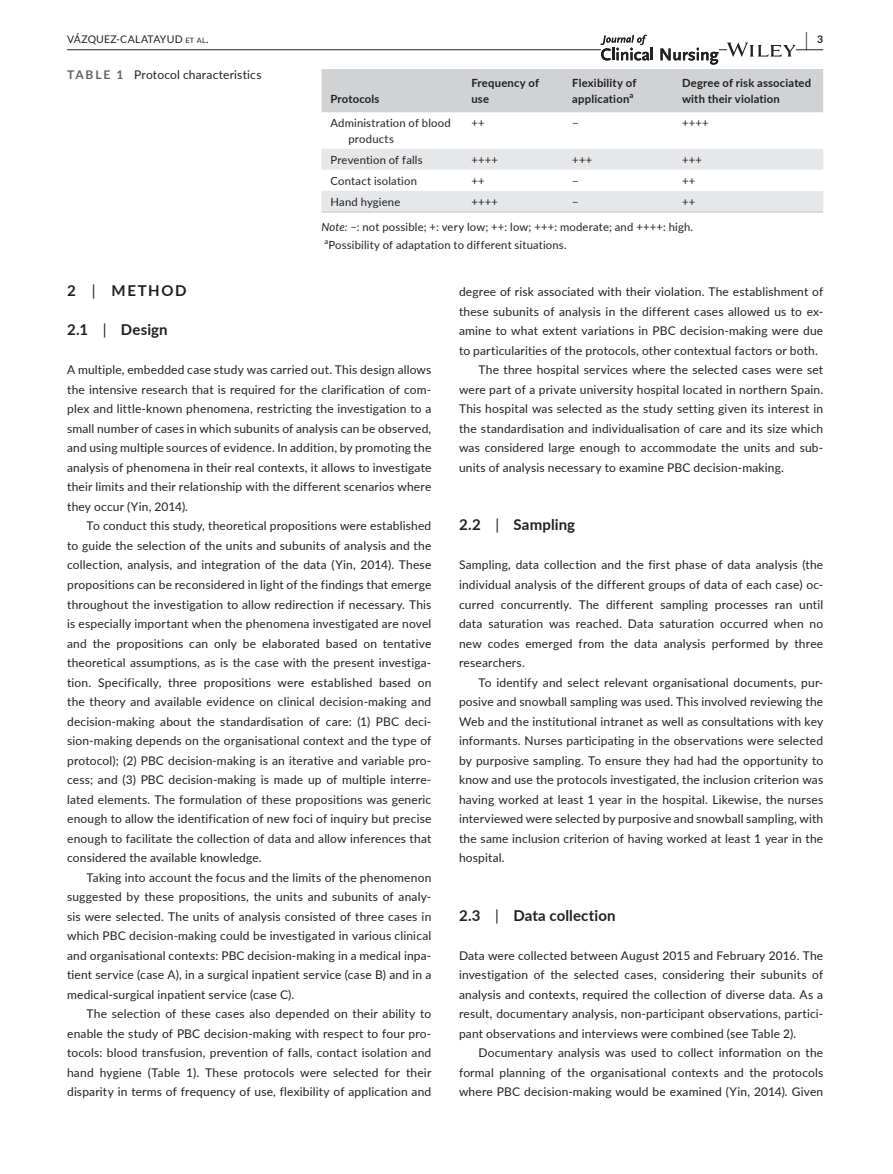
<style>
.page{position:relative;width:893px;height:1174px;background:#fff}
.page>*{position:absolute;margin:0;border:0;box-sizing:border-box;transform-origin:0 0}
.t1{font:700 19.5px "Lato";color:#231f20;scale:.43 1}
.t2{font:700 15px "Lato";letter-spacing:.01em;color:#231f20}
.t3{font:12px/19.5px "Lato";letter-spacing:.015em;color:#231f20;text-align:justify}
.t4{font:11.25px/15.8px "Lato";letter-spacing:.015em;color:#231f20}
.t5{font:700 11.25px/15.8px "Lato";letter-spacing:.015em;color:#231f20}
.t6{font:10.5px "Lato";letter-spacing:.02em;color:#231f20}
.t7{font:700 7.8px "Lato";color:#231f20}
.t8{font:7.8px "Lato";color:#231f20}
.s1{font-size:7.35px}
.s2{font-weight:700;color:#636366}
.s3{font-style:italic}
.s4{font-weight:400}
</style>
<div class="page">
<hr style="left:67px;top:49px;width:756px;height:1px;background:#231f20">
<svg style="left:321px;top:35px;width:502px;height:77px"></svg>
<svg style="left:321px;top:149px;width:502px;height:62px"></svg>
<hr style="left:321px;top:211px;width:141px;height:2px;background:#d1d2d4">
<hr style="left:462px;top:211px;width:101px;height:2px;background:#d1d2d4">
<hr style="left:563px;top:211px;width:110px;height:2px;background:#d1d2d4">
<hr style="left:673px;top:211px;width:150px;height:2px;background:#d1d2d4">
<p class="t6" style="left:67px;top:32px;width:143px">VÁZQUEZ-CALATAYUD <span class="s1">et al</span> .</p>
<h1 class="t1" style="left:805px;top:25px;width:43px">| <sup>3</sup></h1>
<p class="t3" style="left:67px;top:64px;width:196px"><span class="s2">TABLE 1</span> Protocol characteristics</p>
<p class="t5" style="left:330px;top:91px;width:51px">Protocols</p>
<p class="t5" style="left:471px;top:75px;width:69px">Frequency of use</p>
<p class="t5" style="left:572px;top:75px;width:66px">Flexibility of application</p>
<p class="t7" style="left:630px;top:89px;width:5px">a</p>
<p class="t5" style="left:682px;top:75px;width:131px">Degree of risk associated with their violation</p>
<p class="t4" style="left:348px;top:115px;width:104px;text-indent:-18px">Administration of blood products</p>
<p class="t4" style="left:471px;top:115px;width:15px">++</p>
<p class="t4" style="left:572px;top:115px;width:8px">−</p>
<p class="t4" style="left:682px;top:115px;width:28px">++++</p>
<p class="t4" style="left:330px;top:151px;width:94px">Prevention of falls</p>
<p class="t4" style="left:471px;top:151px;width:28px">++++</p>
<p class="t4" style="left:572px;top:151px;width:21px">+++</p>
<p class="t4" style="left:682px;top:151px;width:21px">+++</p>
<p class="t4" style="left:330px;top:172px;width:88px">Contact isolation</p>
<p class="t4" style="left:471px;top:172px;width:15px">++</p>
<p class="t4" style="left:572px;top:172px;width:8px">−</p>
<p class="t4" style="left:682px;top:172px;width:15px">++</p>
<p class="t4" style="left:330px;top:193px;width:71px">Hand hygiene</p>
<p class="t4" style="left:471px;top:193px;width:28px">++++</p>
<p class="t4" style="left:572px;top:193px;width:8px">−</p>
<p class="t4" style="left:682px;top:193px;width:15px">++</p>
<p class="t4" style="left:321px;top:218px;width:373px"><span class="s3">Note:</span> −: not possible; +: very low; ++: low; +++: moderate; and ++++: high.</p>
<p class="t8" style="left:324px;top:235px;width:5px">a</p>
<p class="t4" style="left:328px;top:236px;width:240px">Possibility of adaptation to different situations.</p>
<p class="t2" style="left:67px;top:280px;width:121px">2 <span class="s4">|</span> METHOD</p>
<p class="t2" style="left:67px;top:319px;width:102px">2.1 <span class="s4">|</span> Design</p>
<p class="t3" style="left:67px;top:360px;width:366px">A multiple, embedded case study was carried out. This design allows the intensive research that is required for the clarification of com&shy;plex and little-known phenomena, restricting the investigation to a small number of cases in which subunits of analysis can be observed, and using multiple sources of evidence. In addition, by promoting the analysis of phenomena in their real contexts, it allows to investigate their limits and their relationship with the different scenarios where they occur (Yin, 2014).</p>
<p class="t3" style="left:67px;top:516px;width:366px;text-indent:20px">To conduct this study, theoretical propositions were established to guide the selection of the units and subunits of analysis and the collection, analysis, and integration of the data (Yin, 2014). These propositions can be reconsidered in light of the findings that emerge throughout the investigation to allow redirection if necessary. This is especially important when the phenomena investigated are novel and the propositions can only be elaborated based on tentative theoretical assumptions, as is the case with the present investiga&shy;tion. Specifically, three propositions were established based on the theory and available evidence on clinical decision-making and decision-making about the standardisation of care: (1) PBC deci&shy;sion-making depends on the organisational context and the type of protocol); (2) PBC decision-making is an iterative and variable pro&shy;cess; and (3) PBC decision-making is made up of multiple interre&shy;lated elements. The formulation of these propositions was generic enough to allow the identification of new foci of inquiry but precise enough to facilitate the collection of data and allow inferences that considered the available knowledge.</p>
<p class="t3" style="left:67px;top:867px;width:366px;text-indent:20px">Taking into account the focus and the limits of the phenomenon suggested by these propositions, the units and subunits of analy&shy;sis were selected. The units of analysis consisted of three cases in which PBC decision-making could be investigated in various clinical and organisational contexts: PBC decision-making in a medical inpa&shy;tient service (case A), in a surgical inpatient service (case B) and in a medical-surgical inpatient service (case C).</p>
<p class="t3" style="left:67px;top:1003px;width:366px;text-indent:20px">The selection of these cases also depended on their ability to enable the study of PBC decision-making with respect to four pro&shy;tocols: blood transfusion, prevention of falls, contact isolation and hand hygiene (Table 1). These protocols were selected for their disparity in terms of frequency of use, flexibility of application and</p>
<p class="t3" style="left:459px;top:282px;width:366px">degree of risk associated with their violation. The establishment of</p>
<p class="t3" style="left:459px;top:301px;width:366px">these subunits of analysis in the different cases allowed us to ex-</p>
<p class="t3" style="left:459px;top:321px;width:366px">amine to what extent variations in PBC decision-making were due</p>
<p class="t3" style="left:459px;top:340px;width:360px">to particularities of the protocols, other contextual factors or both.</p>
<p class="t3" style="left:478px;top:360px;width:346px">The three hospital services where the selected cases were set</p>
<p class="t3" style="left:459px;top:379px;width:366px">were part of a private university hospital located in northern Spain.</p>
<p class="t3" style="left:459px;top:399px;width:366px">This hospital was selected as the study setting given its interest in</p>
<p class="t3" style="left:459px;top:418px;width:366px">the standardisation and individualisation of care and its size which</p>
<p class="t3" style="left:459px;top:438px;width:366px">was considered large enough to accommodate the units and sub-</p>
<p class="t3" style="left:459px;top:457px;width:326px">units of analysis necessary to examine PBC decision-making.</p>
<p class="t2" style="left:459px;top:514px;width:118px">2.2 <span class="s4">|</span> Sampling</p>
<p class="t3" style="left:459px;top:555px;width:366px">Sampling, data collection and the first phase of data analysis (the individual analysis of the different groups of data of each case) oc&shy;curred concurrently. The different sampling processes ran until data saturation was reached. Data saturation occurred when no new codes emerged from the data analysis performed by three researchers.</p>
<p class="t3" style="left:459px;top:672px;width:366px;text-indent:20px">To identify and select relevant organisational documents, pur&shy;posive and snowball sampling was used. This involved reviewing the Web and the institutional intranet as well as consultations with key informants. Nurses participating in the observations were selected by purposive sampling. To ensure they had had the opportunity to know and use the protocols investigated, the inclusion criterion was having worked at least 1 year in the hospital. Likewise, the nurses interviewed were selected by purposive and snowball sampling, with the same inclusion criterion of having worked at least 1 year in the hospital.</p>
<p class="t2" style="left:459px;top:904px;width:158px">2.3 <span class="s4">|</span> Data collection</p>
<p class="t3" style="left:459px;top:945px;width:366px">Data were collected between August 2015 and February 2016. The investigation of the selected cases, considering their subunits of analysis and contexts, required the collection of diverse data. As a result, documentary analysis, non-participant observations, partici&shy;pant observations and interviews were combined (see Table 2).</p>
<p class="t3" style="left:459px;top:1042px;width:366px;text-indent:20px">Documentary analysis was used to collect information on the formal planning of the organisational contexts and the protocols where PBC decision-making would be examined (Yin, 2014). Given</p>
</div>
